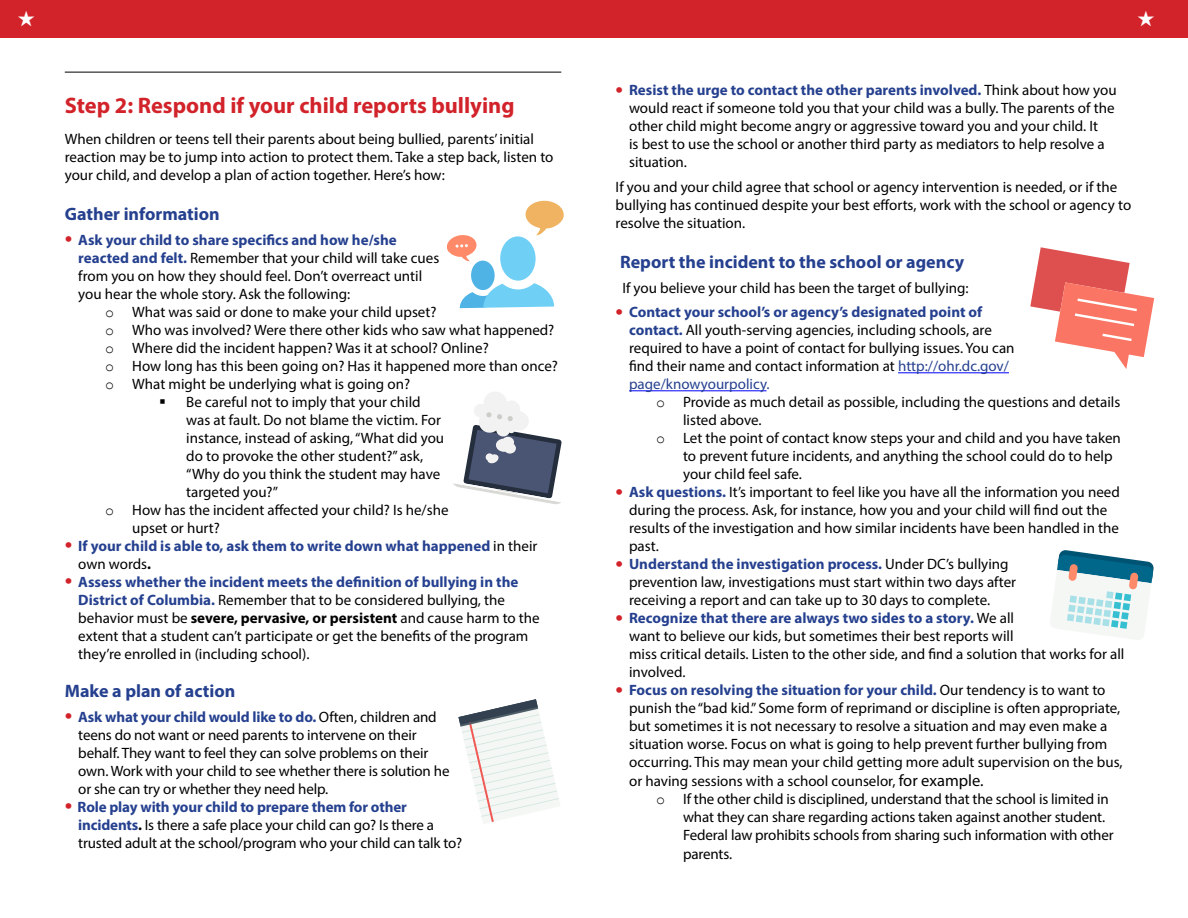
<style>
.page{position:relative;width:1188px;height:918px;background:#fff}
.page>*{position:absolute;margin:0;border:0;box-sizing:border-box;transform-origin:0 0}
.t1{font:700 22.5px "Myriad Pro";color:#d2232a}
.t2{font:700 18px "Myriad Pro";color:#25408f}
.t3{font:15px/18px "Myriad Pro";color:#000}
.t4{font:700 15px/18px "Myriad Pro";color:#25408f}
.s1{font-size:27px;color:#d2232a}
.s2{font-weight:700;color:#25408f}
.s3{font-family:"Courier New"}
.s4{font-weight:400;font-size:27px;color:#d2232a}
.s5{font-weight:400;color:#000}
.s6{color:#000}
.s7{font-weight:700}
.s8{color:#25408f}
.s9{font-size:16.5px}
</style>
<div class="page">
<hr style="left:65px;top:72px;width:496px;height:1px;background:#000">
<hr style="left:898px;top:372px;width:111px;height:1px;background:#00f">
<hr style="left:629px;top:390px;width:138px;height:1px;background:#00f">
<svg style="left:446px;top:235px;width:31px;height:27px"></svg>
<svg style="left:460px;top:283px;width:94px;height:25px"></svg>
<div style="left:500px;top:236px;width:36px;height:45px;background:#70cff5;border-radius:50%"></div>
<div style="left:471px;top:261px;width:24px;height:29px;background:#4fb3e6;border-radius:50%"></div>
<svg style="left:525px;top:201px;width:39px;height:34px"></svg>
<svg style="left:453px;top:392px;width:109px;height:112px"></svg>
<svg style="left:458px;top:699px;width:101px;height:123px"></svg>
<div style="left:0;top:0;width:1188px;height:38px;background:#d2232a"></div>
<svg style="left:1030px;top:247px;width:124px;height:122px"></svg>
<svg style="left:1057px;top:550px;width:97px;height:79px"></svg>
<h1 class="t1" style="left:65px;top:91px;width:451px">Step 2: Respond if your child reports bullying</h1>
<p class="t3" style="left:65px;top:130px;width:490px">When children or teens tell their parents about being bullied, parents’ initial reaction may be to jump into action to protect them. Take a step back, listen to your child, and develop a plan of action together. Here’s how:</p>
<p class="t2" style="left:65px;top:202px;width:156px">Gather information</p>
<p class="t3" style="left:78px;top:231px;width:363px;text-indent:-14px"><span class="s1">•</span> <span class="s2">Ask your child to share specifics and how he/she reacted and felt.</span> Remember that your child will take cues from you on how they should feel. Don’t overreact until you hear the whole story. Ask the following:</p>
<p class="t3" style="left:105px;top:303px;width:454px"><span class="s3">o</span> What was said or done to make your child upset?<br><span class="s3">o</span> Who was involved? Were there other kids who saw what happened? <span class="s3">o</span> Where did the incident happen? Was it at school? Online?<br><span class="s3">o</span> How long has this been going on? Has it happened more than once? <span class="s3">o</span> What might be underlying what is going on?</p>
<p class="t3" style="left:159px;top:393px;width:263px">▪ Be careful not to imply that your child</p>
<p class="t3" style="left:186px;top:411px;width:256px">was at fault. Do not blame the victim. For</p>
<p class="t3" style="left:186px;top:429px;width:259px">instance, instead of asking, “What did you</p>
<p class="t3" style="left:186px;top:447px;width:238px">do to provoke the other student?” ask,</p>
<p class="t3" style="left:186px;top:465px;width:255px">“Why do you think the student may have</p>
<p class="t3" style="left:186px;top:483px;width:93px">targeted you?”</p>
<p class="t3" style="left:105px;top:501px;width:345px"><span class="s3">o</span> How has the incident affected your child? Is he/she</p>
<p class="t3" style="left:132px;top:519px;width:89px">upset or hurt?</p>
<p class="t4" style="left:78px;top:536px;width:461px;text-indent:-14px"><span class="s4">•</span> If your child is able to, ask them to write down what happened <span class="s5">in their own words</span><span class="s6">.</span></p>
<p class="t3" style="left:78px;top:573px;width:463px;text-indent:-14px"><span class="s1">•</span> <span class="s2">Assess whether the incident meets the definition of bullying in the District of Columbia.</span> Remember that to be considered bullying, the behavior must be <span class="s7">severe, pervasive, or persistent</span> and cause harm to the extent that a student can’t participate or get the benefits of the program they’re enrolled in (including school).</p>
<p class="t2" style="left:65px;top:679px;width:172px">Make a plan of action</p>
<p class="t3" style="left:78px;top:708px;width:373px;text-indent:-14px"><span class="s1">•</span> <span class="s2">Ask what your child would like to do.</span> Often, children and teens do not want or need parents to intervene on their behalf. They want to feel they can solve problems on their own. Work with your child to see whether there is solution he or she can try or whether they need help.</p>
<p class="t3" style="left:78px;top:798px;width:386px;text-indent:-14px"><span class="s1">•</span> <span class="s2">Role play with your child to prepare them for other incidents</span><span class="s7">.</span> Is there a safe place your child can go? Is there a trusted adult at the school/program who your child can talk to?</p>
<p class="t3" style="left:629px;top:81px;width:489px;text-indent:-14px"><span class="s1">•</span> <span class="s2">Resist the urge to contact the other parents involved.</span> Think about how you would react if someone told you that your child was a bully. The parents of the other child might become angry or aggressive toward you and your child. It<br>is best to use the school or another third party as mediators to help resolve a situation.</p>
<p class="t3" style="left:616px;top:178px;width:517px">If you and your child agree that school or agency intervention is needed, or if the bullying has continued despite your best efforts, work with the school or agency to resolve the situation.</p>
<p class="t2" style="left:620px;top:250px;width:346px">Report the incident to the school or agency</p>
<p class="t3" style="left:622px;top:278px;width:348px">If you believe your child has been the target of bullying:</p>
<p class="t3" style="left:629px;top:303px;width:387px;text-indent:-14px"><span class="s1">•</span> <span class="s2">Contact your school’s or agency’s designated point of contact.</span> All youth-serving agencies, including schools, are required to have a point of contact for bullying issues. You can find their name and contact information at <span class="s8">http://ohr.dc.gov/ page/knowyourpolicy.</span></p>
<p class="t3" style="left:656px;top:393px;width:466px"><span class="s3">o</span> Provide as much detail as possible, including the questions and details</p>
<p class="t3" style="left:683px;top:411px;width:80px">listed above.</p>
<p class="t3" style="left:656px;top:429px;width:466px"><span class="s3">o</span> Let the point of contact know steps your and child and you have taken</p>
<p class="t3" style="left:683px;top:447px;width:431px">to prevent future incidents, and anything the school could do to help</p>
<p class="t3" style="left:683px;top:465px;width:120px">your child feel safe.</p>
<p class="t3" style="left:629px;top:483px;width:492px;text-indent:-14px"><span class="s1">•</span> <span class="s2">Ask questions.</span> It’s important to feel like you have all the information you need during the process. Ask, for instance, how you and your child will find out the results of the investigation and how similar incidents have been handled in the past.</p>
<p class="t3" style="left:629px;top:555px;width:388px;text-indent:-14px"><span class="s1">•</span> <span class="s2">Understand the investigation process.</span> Under DC’s bullying prevention law, investigations must start within two days after receiving a report and can take up to 30 days to complete.</p>
<p class="t3" style="left:629px;top:609px;width:497px;text-indent:-14px"><span class="s1">•</span> <span class="s2">Recognize that there are always two sides to a story.</span> We all<br>want to believe our kids, but sometimes their best reports will<br>miss critical details. Listen to the other side, and find a solution that works for all involved.</p>
<p class="t3" style="left:629px;top:681px;width:495px;text-indent:-14px"><span class="s1">•</span> <span class="s2">Focus on resolving the situation for your child.</span> Our tendency is to want to punish the “bad kid.” Some form of reprimand or discipline is often appropriate, but sometimes it is not necessary to resolve a situation and may even make a situation worse. Focus on what is going to help prevent further bullying from occurring. This may mean your child getting more adult supervision on the bus, or having sessions with a school counselor, <span class="s9">for example.</span></p>
<p class="t3" style="left:683px;top:790px;width:432px;text-indent:-27px"><span class="s3">o</span> If the other child is disciplined, understand that the school is limited in what they can share regarding actions taken against another student.<br>Federal law prohibits schools from sharing such information with other parents.</p>
</div>
